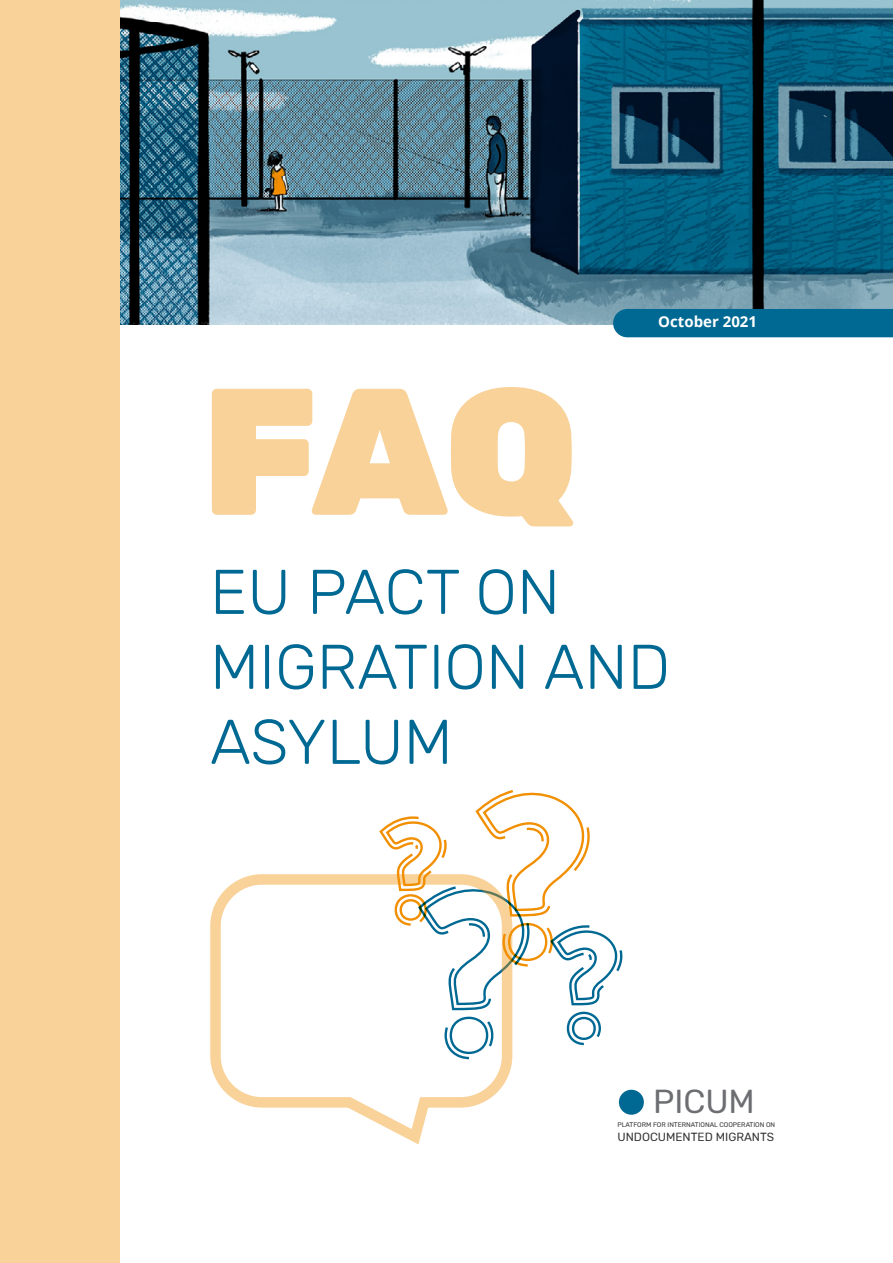
<style>
.page{position:relative;width:893px;height:1263px;background:#fff}
.page>*{position:absolute;margin:0;border:0;box-sizing:border-box;transform-origin:0 0}
.t1{font:900 180px "Rubik";color:#f9d29a}
.t2{font:300 63px/75px "Rubik";color:#006993}
.t3{font:33.15px "Rubik";color:#6d6e72}
.t4{font:700 15px "Open Sans";color:#fff}
.t5{font:11.85px "Rubik";color:#333}
.t6{font:6.75px "Rubik";color:#333}
</style>
<div class="page">
<img style="left:120px;top:0;width:773px;height:324px">
<div style="left:613px;top:309px;width:280px;height:28px;background:#006993"></div>
<svg style="left:379px;top:790px;width:243px;height:256px"></svg>
<svg style="left:210px;top:869px;width:308px;height:276px"></svg>
<div style="left:0;top:0;width:120px;height:1263px;background:#f9d29a"></div>
<div style="left:619px;top:1090px;width:25px;height:25px;background:#006993;border-radius:50%"></div>
<h1 class="t1" style="left:202px;top:345px;width:378px">FAQ</h1>
<h3 class="t4" style="left:658px;top:311px;width:100px">October 2021</h3>
<h2 class="t2" style="left:210px;top:556px;width:462px">EU PACT ON<br>MIGRATION AND<br>ASYLUM</h2>
<h3 class="t3" style="left:653px;top:1083px;width:103px">PICUM</h3>
<p class="t6" style="left:617px;top:1121px;width:159px">PLATFORM FOR INTERNATIONAL COOPERATION ON</p>
<h3 class="t5" style="left:617px;top:1130px;width:158px">UNDOCUMENTED MIGRANTS</h3>
</div>
